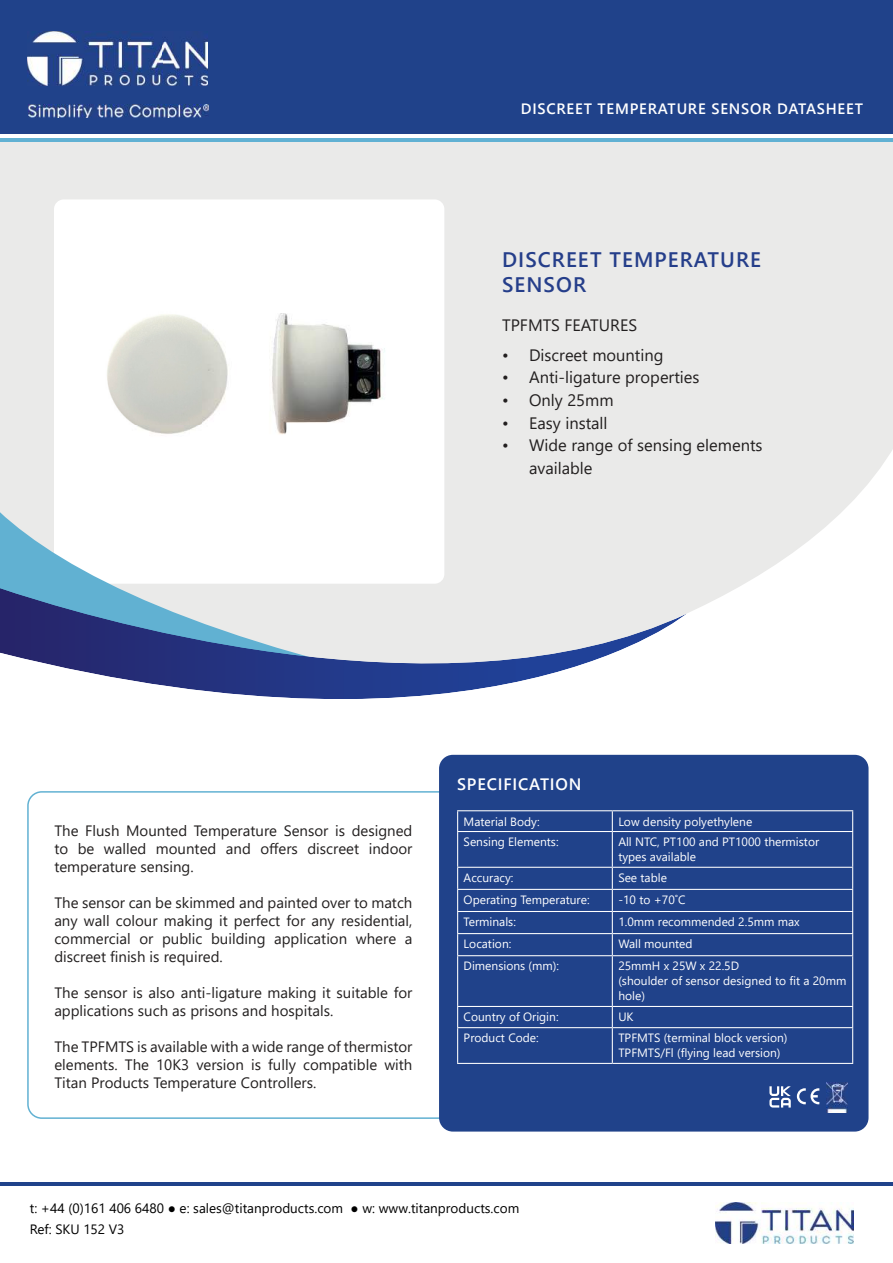
<style>
.page{position:relative;width:893px;height:1263px;background:#fff}
.page>*{position:absolute;margin:0;border:0;box-sizing:border-box;transform-origin:0 0}
.t1{font:600 21px/25.2px "Segoe UI";letter-spacing:.05em;color:#253e8a}
.t2{font:16.5px "Segoe UI";color:#221f1f}
.t3{font:600 16.5px "Segoe UI";letter-spacing:.05em;color:#fff}
.t4{font:15px/18px "Segoe UI";color:#221f1f;text-align:justify}
.t5{font:600 15px "Segoe UI";letter-spacing:.05em;color:#fff}
.t6{font:13.5px/21px "Segoe UI";color:#000}
.t7{font:12px/15px "Segoe UI";color:#fff}
</style>
<div class="page">
<div style="left:0;top:142px;width:893px;height:550px;background:#eaeae9"></div>
<div style="left:54px;top:199px;width:390px;height:385px;background:#fff;border-radius:10px"></div>
<svg style="left:436px;top:450px;width:457px;height:334px;fill:#fff"></svg>
<hr style="left:0;top:138px;width:893px;height:4px;background:#61b1d3">
<div style="left:0;top:0;width:893px;height:134px;background:#20428a"></div>
<hr style="left:0;top:1182px;width:893px;height:3px;background:#20428a">
<img style="left:27px;top:31px;width:181px;height:54px">
<img style="left:715px;top:1202px;width:138px;height:41px">
<img style="left:28px;top:104px;width:180px;height:14px">
<div style="left:27px;top:791px;width:439px;height:328px;border:2px solid #61b1d2;border-radius:14px"></div>
<svg style="left:0;top:512px;width:118px;height:76px"></svg>
<img style="left:0;top:588px;width:687px;height:111px">
<div style="left:439px;top:755px;width:429px;height:376px;background:#20428a;border-radius:14px"></div>
<svg style="left:797px;top:1088px;width:22px;height:16px"></svg>
<svg style="left:769px;top:1086px;width:22px;height:21px"></svg>
<img style="left:826px;top:1083px;width:21px;height:29px">
<hr style="left:457px;top:810px;width:155px;height:1px;background:#fff">
<svg style="left:457px;top:811px;width:1px;height:20px"></svg>
<hr style="left:612px;top:810px;width:241px;height:1px;background:#fff">
<svg style="left:612px;top:811px;width:1px;height:20px"></svg>
<svg style="left:852px;top:811px;width:1px;height:20px"></svg>
<hr style="left:457px;top:831px;width:155px;height:1px;background:#fff">
<hr style="left:457px;top:832px;width:1px;height:35px;background:#fff">
<hr style="left:612px;top:831px;width:241px;height:1px;background:#fff">
<hr style="left:612px;top:832px;width:1px;height:35px;background:#fff">
<hr style="left:852px;top:832px;width:1px;height:35px;background:#fff">
<hr style="left:457px;top:867px;width:155px;height:1px;background:#fff">
<hr style="left:612px;top:867px;width:241px;height:1px;background:#fff">
<hr style="left:457px;top:889px;width:155px;height:1px;background:#fff">
<hr style="left:612px;top:889px;width:241px;height:1px;background:#fff">
<hr style="left:457px;top:1028px;width:1px;height:35px;background:#fff">
<hr style="left:612px;top:1028px;width:1px;height:35px;background:#fff">
<hr style="left:852px;top:1028px;width:1px;height:35px;background:#fff">
<hr style="left:457px;top:1063px;width:155px;height:1px;background:#fff">
<hr style="left:612px;top:1063px;width:241px;height:1px;background:#fff">
<hr style="left:457px;top:911px;width:155px;height:1px;background:#fff">
<hr style="left:612px;top:911px;width:241px;height:1px;background:#fff">
<hr style="left:457px;top:933px;width:155px;height:1px;background:#fff">
<svg style="left:457px;top:868px;width:1px;height:87px"></svg>
<hr style="left:612px;top:933px;width:241px;height:1px;background:#fff">
<svg style="left:612px;top:868px;width:1px;height:87px"></svg>
<svg style="left:852px;top:868px;width:1px;height:87px"></svg>
<hr style="left:457px;top:955px;width:155px;height:1px;background:#fff">
<hr style="left:457px;top:956px;width:1px;height:50px;background:#fff">
<hr style="left:612px;top:955px;width:241px;height:1px;background:#fff">
<hr style="left:612px;top:956px;width:1px;height:50px;background:#fff">
<hr style="left:852px;top:956px;width:1px;height:50px;background:#fff">
<hr style="left:457px;top:1006px;width:155px;height:1px;background:#fff">
<svg style="left:457px;top:1007px;width:1px;height:20px"></svg>
<hr style="left:612px;top:1006px;width:241px;height:1px;background:#fff">
<svg style="left:612px;top:1007px;width:1px;height:20px"></svg>
<svg style="left:852px;top:1007px;width:1px;height:20px"></svg>
<hr style="left:457px;top:1027px;width:155px;height:1px;background:#fff">
<hr style="left:612px;top:1027px;width:241px;height:1px;background:#fff">
<img style="left:107px;top:314px;width:121px;height:120px">
<img style="left:272px;top:313px;width:113px;height:122px">
<p class="t5" style="left:521px;top:100px;width:344px">DISCREET TEMPERATURE SENSOR DATASHEET</p>
<h1 class="t1" style="left:502px;top:247px;width:260px">DISCREET TEMPERATURE<br>SENSOR</h1>
<p class="t2" style="left:502px;top:310px;width:137px">TPFMTS FEATURES</p>
<p class="t2" style="left:502px;top:346px;width:163px">ï Discreet mounting</p>
<p class="t2" style="left:502px;top:368px;width:199px">ï Anti-ligature properties</p>
<p class="t2" style="left:502px;top:391px;width:113px">ï Only 25mm</p>
<p class="t2" style="left:502px;top:413px;width:107px">ï Easy install</p>
<p class="t2" style="left:502px;top:436px;width:262px">ï Wide range of sensing elements</p>
<p class="t2" style="left:529px;top:452px;width:65px">available</p>
<p class="t4" style="left:54px;top:820px;width:360px">The Flush Mounted Temperature Sensor is designed to be walled mounted and offers discreet indoor temperature sensing.</p>
<p class="t4" style="left:54px;top:892px;width:360px">The sensor can be skimmed and painted over to match any wall colour making it perfect for any residential, commercial or public building application where a discreet finish is required.</p>
<p class="t4" style="left:54px;top:982px;width:360px">The sensor is also anti-ligature making it suitable for applications such as prisons and hospitals.</p>
<p class="t4" style="left:54px;top:1036px;width:360px">The TPFMTS is available with a wide range of thermistor elements. The 10K3 version is fully compatible with Titan Products Temperature Controllers.</p>
<p class="t3" style="left:457px;top:774px;width:126px">SPECIFICATION</p>
<p class="t7" style="left:464px;top:813px;width:77px">Material Body:</p>
<p class="t7" style="left:618px;top:813px;width:135px">Low density polyethylene</p>
<p class="t7" style="left:464px;top:833px;width:96px">Sensing Elements:</p>
<p class="t7" style="left:618px;top:833px;width:202px">All NTC, PT100 and PT1000 thermistor types available</p>
<p class="t7" style="left:464px;top:869px;width:51px">Accuracy:</p>
<p class="t7" style="left:618px;top:869px;width:50px">See table</p>
<p class="t7" style="left:464px;top:891px;width:128px">Operating Temperature:</p>
<p class="t7" style="left:618px;top:891px;width:69px">-10 to +70˚C</p>
<p class="t7" style="left:464px;top:913px;width:54px">Terminals:</p>
<p class="t7" style="left:618px;top:913px;width:183px">1.0mm recommended 2.5mm max</p>
<p class="t7" style="left:464px;top:935px;width:49px">Location:</p>
<p class="t7" style="left:618px;top:935px;width:76px">Wall mounted</p>
<p class="t7" style="left:464px;top:958px;width:97px">Dimensions (mm):</p>
<p class="t7" style="left:618px;top:958px;width:230px">25mmH x 25W x 22.5D<br>(shoulder of sensor designed to fit a 20mm hole)</p>
<p class="t7" style="left:464px;top:1008px;width:96px">Country of Origin:</p>
<p class="t7" style="left:618px;top:1008px;width:17px">UK</p>
<p class="t7" style="left:464px;top:1029px;width:77px">Product Code:</p>
<p class="t7" style="left:618px;top:1029px;width:171px">TPFMTS (terminal block version)<br>TPFMTS/Fl (flying lead version)</p>
<p class="t6" style="left:30px;top:1197px;width:491px">t: +44 (0)161 406 6480 ● e: sales@titanproducts.com ● w: www.titanproducts.com<br>Ref: SKU 152 V3</p>
</div>
